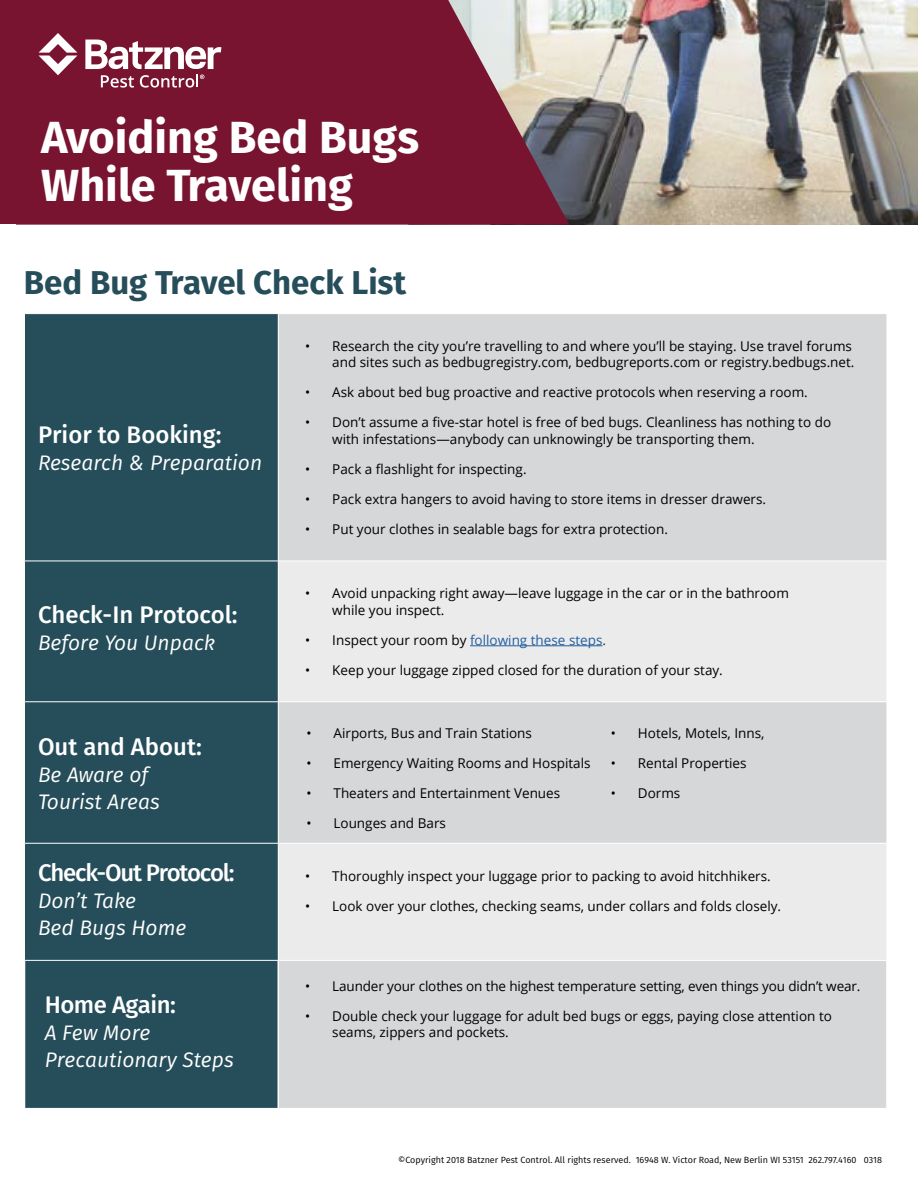
<style>
.page{position:relative;width:918px;height:1188px;background:#fff}
.page>*{position:absolute;margin:0;border:0;box-sizing:border-box;transform-origin:0 0}
.t1{font:700 45px/48px "Fira Sans";color:#fff}
.t2{font:700 33px "Fira Sans";color:#254d5a}
.t3{font:500 24px "Fira Sans";color:#fff}
.t4{font:500 24px "Fira Sans";letter-spacing:-.05em;color:#fff}
.t5{font:500 24px "Fira Sans";letter-spacing:-.02em;color:#fff}
.t6{font:italic 21px/27px "Fira Sans";color:#fff}
.t7{font:13.5px/16.5px "Open Sans";color:#000}
.t8{font:13.5px "Open Sans";color:#215e9e}
.t9{font:9px "Fira Sans";color:#000}
.s1{color:#000}
.s2{color:#323232}
</style>
<div class="page">
<img style="left:569px;top:0;width:349px;height:225px">
<svg style="left:0;top:0;width:569px;height:225px;background:#802740"></svg>
<svg style="left:85px;top:40px;width:136px;height:29px"></svg>
<svg style="left:101px;top:75px;width:33px;height:13px"></svg>
<svg style="left:140px;top:75px;width:64px;height:13px"></svg>
<svg style="left:39px;top:33px;width:38px;height:42px"></svg>
<div style="left:25px;top:314px;width:253px;height:794px;background:#254d5a"></div>
<div style="left:279px;top:314px;width:608px;height:794px;background:#d5d7d8"></div>
<svg style="left:279px;top:562px;width:608px;height:398px;background:#e3e3e4"></svg>
<hr style="left:24px;top:561px;width:254px;height:1px;background:#fff">
<hr style="left:278px;top:561px;width:609px;height:1px;background:#fff">
<hr style="left:24px;top:701px;width:254px;height:1px;background:#fff">
<hr style="left:278px;top:701px;width:609px;height:1px;background:#fff">
<hr style="left:24px;top:843px;width:254px;height:1px;background:#fff">
<hr style="left:278px;top:843px;width:609px;height:1px;background:#fff">
<hr style="left:278px;top:960px;width:609px;height:1px;background:#fff">
<hr style="left:886px;top:961px;width:2px;height:147px;background:#fff">
<hr style="left:24px;top:960px;width:254px;height:1px;background:#fff">
<hr style="left:470px;top:645px;width:132px;height:1px;background:#215e9e">
<h1 class="t1" style="left:41px;top:113px;width:379px">Avoiding Bed Bugs<br>While Traveling</h1>
<h2 class="t2" style="left:24px;top:259px;width:384px">Bed Bug Travel Check List</h2>
<h3 class="t3" style="left:38px;top:417px;width:185px">Prior to Booking:</h3>
<h3 class="t6" style="left:38px;top:449px;width:226px">Research &amp; Preparation</h3>
<h3 class="t3" style="left:38px;top:598px;width:201px">Check-In Protocol:</h3>
<h3 class="t6" style="left:38px;top:630px;width:179px">Before You Unpack</h3>
<h3 class="t3" style="left:38px;top:730px;width:165px">Out and About:</h3>
<h3 class="t6" style="left:38px;top:761px;width:123px">Be Aware of<br>Tourist Areas</h3>
<h3 class="t4" style="left:38px;top:856px;width:198px">Check-Out Protocol:</h3>
<h3 class="t6" style="left:38px;top:887px;width:150px">Don’t Take<br>Bed Bugs Home</h3>
<h3 class="t5" style="left:45px;top:988px;width:133px">Home Again:</h3>
<h3 class="t6" style="left:45px;top:1019px;width:191px">A Few More<br>Precautionary Steps</h3>
<p class="t7" style="left:305px;top:337px;width:551px;text-align:right">• Research the city you’re travelling to and where you’ll be staying. Use travel forums and sites such as bedbugregistry.com, bedbugreports.com or registry.bedbugs.net.</p>
<p class="t7" style="left:305px;top:384px;width:504px">• Ask about bed bug proactive and reactive protocols when reserving a room.</p>
<p class="t7" style="left:332px;top:414px;width:500px;text-indent:-27px">• Don’t assume a five-star hotel is free of bed bugs. Cleanliness has nothing to do with infestations—anybody can unknowingly be transporting them.</p>
<p class="t7" style="left:305px;top:460px;width:223px">• Pack a flashlight for inspecting.</p>
<p class="t7" style="left:305px;top:490px;width:462px">• Pack extra hangers to avoid having to store items in dresser drawers.</p>
<p class="t7" style="left:305px;top:520px;width:364px">• Put your clothes in sealable bags for extra protection.</p>
<p class="t7" style="left:332px;top:585px;width:458px;text-indent:-27px">• Avoid unpacking right away—leave luggage in the car or in the bathroom while you inspect.</p>
<p class="t8" style="left:305px;top:631px;width:302px"><span class="s1">• Inspect your room by</span> following these steps<span class="s2">.</span></p>
<p class="t7" style="left:305px;top:661px;width:419px">• Keep your luggage zipped closed for the duration of your stay.</p>
<p class="t7" style="left:307px;top:724px;width:227px">• Airports, Bus and Train Stations</p>
<p class="t7" style="left:307px;top:754px;width:286px">• Emergency Waiting Rooms and Hospitals</p>
<p class="t7" style="left:307px;top:784px;width:255px">• Theaters and Entertainment Venues</p>
<p class="t7" style="left:307px;top:814px;width:141px">• Lounges and Bars</p>
<p class="t7" style="left:611px;top:724px;width:155px">• Hotels, Motels, Inns,</p>
<p class="t7" style="left:611px;top:754px;width:137px">• Rental Properties</p>
<p class="t7" style="left:611px;top:784px;width:71px">• Dorms</p>
<p class="t7" style="left:305px;top:867px;width:467px">• Thoroughly inspect your luggage prior to packing to avoid hitchhikers.</p>
<p class="t7" style="left:305px;top:897px;width:477px">• Look over your clothes, checking seams, under collars and folds closely.</p>
<p class="t7" style="left:305px;top:977px;width:557px">• Launder your clothes on the highest temperature setting, even things you didn’t wear.</p>
<p class="t7" style="left:332px;top:1007px;width:501px;text-indent:-27px">• Double check your luggage for adult bed bugs or eggs, paying close attention to seams, zippers and pockets.</p>
<p class="t9" style="left:398px;top:1154px;width:485px">©Copyright 2018 Batzner Pest Control. All rights reserved. 16948 W. Victor Road, New Berlin WI 53151 262.797.4160 0318</p>
</div>
